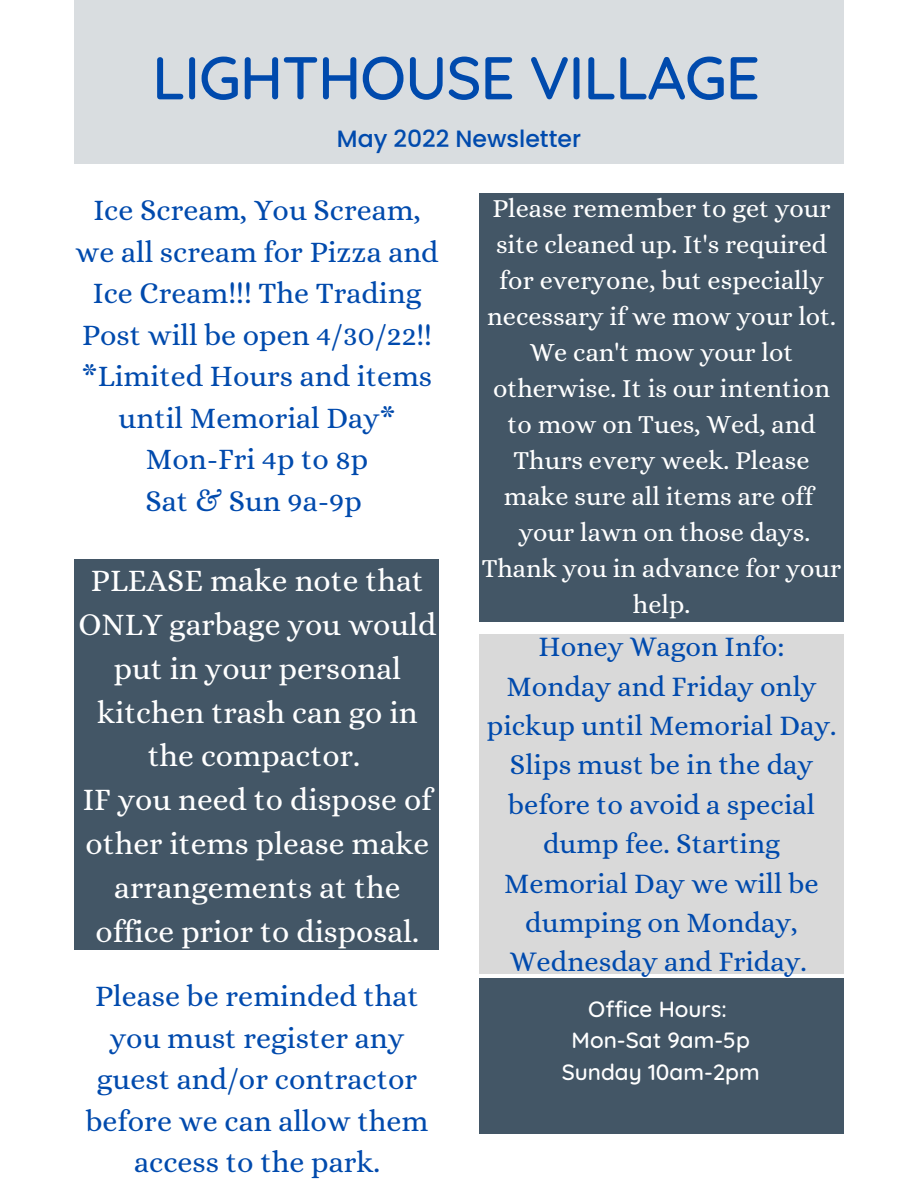
<style>
.page{position:relative;width:918px;height:1188px;background:#fff}
.page>*{position:absolute;margin:0;border:0;box-sizing:border-box;transform-origin:0 0}
.t1{font:500 60.3px "Quicksand";letter-spacing:-.02em;color:#004aad}
.t2{font:31.5px/43.8px "Alice";color:#fff;text-align:center}
.t3{font:30px/41.5px "Alice";color:#004aad;text-align:center}
.t4{font:28.5px/39.3px "Alice";color:#004aad;text-align:center}
.t5{font:26.25px/36px "Alice";color:#fff;text-align:center}
.t6{font:500 23.55px "Poppins";color:#004aad}
.t7{font:500 22.5px "Quicksand";color:#fff}
</style>
<div class="page">
<div style="left:480px;top:634px;width:364px;height:340px;background:#d9d9d9"></div>
<div style="left:74px;top:0;width:770px;height:163px;background:#d9dde0"></div>
<div style="left:74px;top:560px;width:365px;height:390px;background:#435666"></div>
<div style="left:480px;top:979px;width:364px;height:155px;background:#435666"></div>
<div style="left:480px;top:193px;width:364px;height:428px;background:#435666"></div>
<p class="t1" style="left:152px;top:39px;width:609px">LIGHTHOUSE VILLAGE</p>
<p class="t6" style="left:337px;top:122px;width:246px">May 2022 Newsletter</p>
<p class="t3" style="left:76px;top:189px;width:365px">Ice Scream, You Scream, we all scream for Pizza and<br>Ice Cream!!! The Trading<br>Post will be open 4/30/22!!</p>
<p class="t3" style="left:82px;top:355px;width:352px">*Limited Hours and items until Memorial Day*</p>
<p class="t3" style="left:146px;top:438px;width:224px">Mon-Fri 4p to 8p</p>
<p class="t3" style="left:146px;top:480px;width:218px">Sat &amp; Sun 9a-9p</p>
<p class="t2" style="left:78px;top:558px;width:360px">PLEASE make note that<br>ONLY garbage you would put in your personal kitchen trash can go in the compactor.</p>
<p class="t2" style="left:83px;top:778px;width:351px">IF you need to dispose of other items please make arrangements at the office prior to disposal.</p>
<p class="t3" style="left:86px;top:975px;width:344px">Please be reminded that you must register any guest and/or contractor before we can allow them access to the park.</p>
<p class="t5" style="left:482px;top:190px;width:361px">Please remember to get your site cleaned up. It's required for everyone, but especially necessary if we mow your lot.<br>We can't mow your lot otherwise. It is our intention to mow on Tues, Wed, and<br>Thurs every week. Please make sure all items are off your lawn on those days.<br>Thank you in advance for your help.</p>
<p class="t4" style="left:539px;top:627px;width:247px">Honey Wagon Info:</p>
<p class="t4" style="left:487px;top:666px;width:351px">Monday and Friday only pickup until Memorial Day.<br>Slips must be in the day before to avoid a special dump fee. Starting<br>Memorial Day we will be dumping on Monday,<br>Wednesday and Friday.</p>
<p class="t7" style="left:588px;top:994px;width:140px">Office Hours:</p>
<p class="t7" style="left:572px;top:1026px;width:180px">Mon-Sat 9am-5p</p>
<p class="t7" style="left:562px;top:1057px;width:199px">Sunday 10am-2pm</p>
</div>
